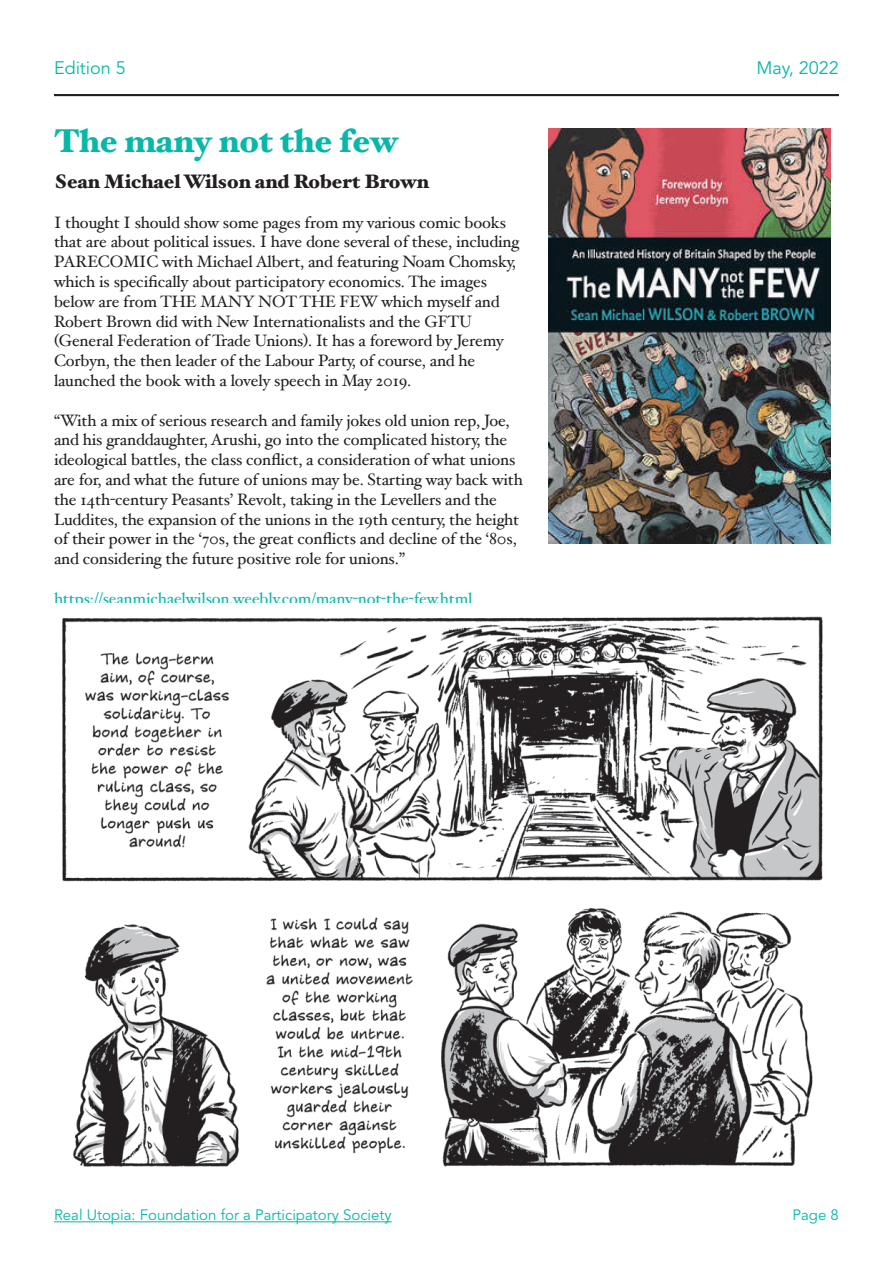
<style>
.page{position:relative;width:893px;height:1263px;background:#fff}
.page>*{position:absolute;margin:0;border:0;box-sizing:border-box;transform-origin:0 0}
.t1{font:900 33px "Hoefler Text";color:#07b8a9}
.t2{font:900 19.5px "Hoefler Text";color:#231f20}
.t3{font:18px "Avenir LT Std";color:#07b8a9}
.t4{font:16.5px/19.8px "Hoefler Text";letter-spacing:-.01em;color:#231f20}
.t5{font:16.5px "Hoefler Text";letter-spacing:-.01em;color:#07b8a9}
.t6{font:15px "Avenir LT Std";color:#07b8a9}
</style>
<div class="page">
<hr style="left:54px;top:1221px;width:338px;height:1px;background:#07b8a9">
<hr style="left:54px;top:94px;width:785px;height:2px;background:#231f20">
<img style="left:548px;top:128px;width:283px;height:415px">
<img style="left:62px;top:616px;width:761px;height:551px">
<p class="t3" style="left:54px;top:57px;width:73px">Edition 5</p>
<h1 class="t1" style="left:54px;top:121px;width:345px">The many not the few</h1>
<p class="t2" style="left:54px;top:170px;width:376px">Sean Michael Wilson and Robert Brown</p>
<p class="t4" style="left:54px;top:212px;width:467px">I thought I should show some pages from my various comic books that are about political issues. I have done several of these, including PARECOMIC with Michael Albert, and featuring Noam Chomsky, which is specifically about participatory economics. The images below are from THE MANY NOT THE FEW which myself and Robert Brown did with New Internationalists and the GFTU (General Federation of Trade Unions). It has a foreword by Jeremy Corbyn, the then leader of the Labour Party, of course, and he launched the book with a lovely speech in May 2019.</p>
<p class="t4" style="left:54px;top:410px;width:470px">“With a mix of serious research and family jokes old union rep, Joe, and his granddaughter, Arushi, go into the complicated history, the ideological battles, the class conflict, a consideration of what unions are for, and what the future of unions may be. Starting way back with the 14th-century Peasants’ Revolt, taking in the Levellers and the Luddites, the expansion of the unions in the 19th century, the height of their power in the ‘70s, the great conflicts and decline of the ‘80s, and considering the future positive role for unions.”</p>
<p class="t5" style="left:54px;top:588px;width:420px">https://seanmichaelwilson.weebly.com/many-not-the-few.html</p>
<p class="t3" style="left:756px;top:57px;width:84px">May, 2022</p>
<p class="t6" style="left:54px;top:1206px;width:339px">Real Utopia: Foundation for a Participatory Society</p>
<p class="t6" style="left:793px;top:1206px;width:48px">Page 8</p>
</div>
